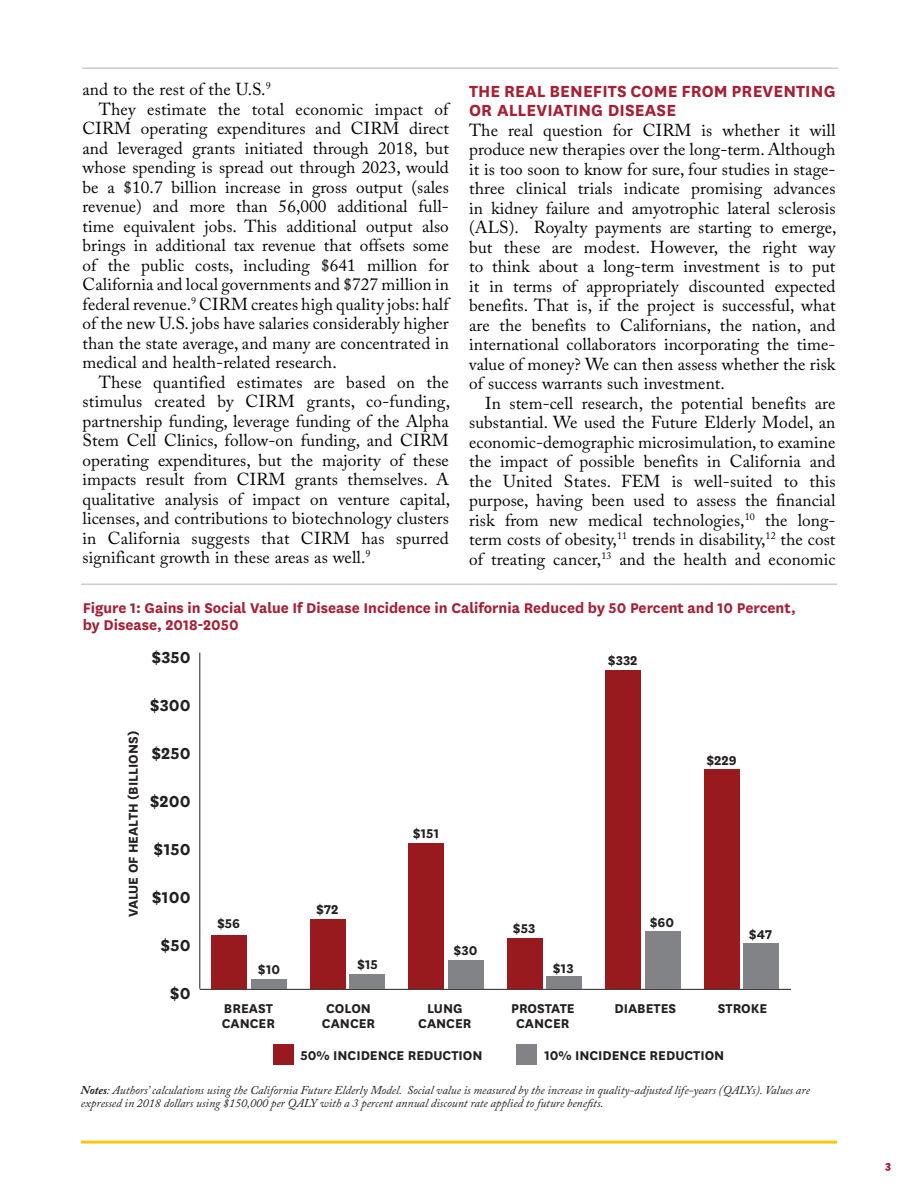
<style>
.page{position:relative;width:918px;height:1188px;background:#fff}
.page>*{position:absolute;margin:0;border:0;box-sizing:border-box;transform-origin:0 0}
.Body{font:700 18.9px/19.5px "National";letter-spacing:.005em;color:#a62035}
.t1{font:700 18.6px "National";color:#231f20}
.Body-2{font:17.25px/19.5px "Adobe Caslon Pro";letter-spacing:.005em;color:#040503;text-align:justify}
.t2{font:700 16.5px/16.5px "National";color:#a62035}
.t3{font:700 15px "National";color:#231f20}
.t4{font:700 14.85px/14.9px "National";color:#231f20}
.t5{font:italic 12px/13.5px "Adobe Caslon Pro";color:#231f20}
.t6{font:600 12px "National";color:#a30a34}
.s1{font-weight:700}
</style>
<div class="page">
<hr style="left:81px;top:1141px;width:756px;height:3px;background:#fec50d">
<hr style="left:82px;top:68px;width:756px;height:1px;background:#ceccca">
<hr style="left:81px;top:584px;width:756px;height:1px;background:#ceccca">
<hr style="left:200px;top:989px;width:591px;height:1px;background:#231f20">
<hr style="left:199px;top:653px;width:1px;height:336px;background:#231f20">
<div style="left:251px;top:979px;width:36px;height:10px;background:#818386"></div>
<div style="left:350px;top:974px;width:35px;height:15px;background:#818386"></div>
<div style="left:448px;top:960px;width:36px;height:29px;background:#818386"></div>
<div style="left:547px;top:976px;width:35px;height:13px;background:#818386"></div>
<div style="left:645px;top:931px;width:36px;height:58px;background:#818386"></div>
<div style="left:744px;top:944px;width:35px;height:45px;background:#818386"></div>
<div style="left:212px;top:935px;width:35px;height:54px;background:#991a1e"></div>
<div style="left:310px;top:920px;width:36px;height:69px;background:#991a1e"></div>
<div style="left:409px;top:844px;width:35px;height:145px;background:#991a1e"></div>
<div style="left:507px;top:938px;width:36px;height:51px;background:#991a1e"></div>
<div style="left:606px;top:670px;width:35px;height:319px;background:#991a1e"></div>
<div style="left:704px;top:769px;width:36px;height:220px;background:#991a1e"></div>
<div style="left:273px;top:1045px;width:21px;height:20px;background:#991a1e"></div>
<div style="left:516px;top:1045px;width:20px;height:20px;background:#818386"></div>
<p class="Body-2" style="left:82px;top:79px;width:190px">and to the rest of the U.S.<sup>9</sup></p>
<p class="Body-2" style="left:82px;top:99px;width:368px;text-indent:16px">They estimate the total economic impact of CIRM operating expenditures and CIRM direct and leveraged grants initiated through 2018, but whose spending is spread out through 2023, would be a $10.7 billion increase in gross output (sales revenue) and more than 56,000 additional full&shy;time equivalent jobs. This additional output also brings in additional tax revenue that offsets some of the public costs, including $641 million for California and local governments and $727 million in federal revenue.<sup>9</sup> CIRM creates high quality jobs: half of the new U.S. jobs have salaries considerably higher than the state average, and many are concentrated in medical and health-related research.</p>
<p class="Body-2" style="left:82px;top:372px;width:369px;text-indent:16px">These quantified estimates are based on the stimulus created by CIRM grants, co-funding, partnership funding, leverage funding of the Alpha Stem Cell Clinics, follow-on funding, and CIRM operating expenditures, but the majority of these impacts result from CIRM grants themselves. A qualitative analysis of impact on venture capital, licenses, and contributions to biotechnology clusters in California suggests that CIRM has spurred significant growth in these areas as well.<sup>9</sup></p>
<p class="Body" style="left:469px;top:80px;width:368px">THE REAL BENEFITS COME FROM PREVENTING<br>OR ALLEVIATING DISEASE</p>
<p class="Body-2" style="left:469px;top:120px;width:369px">The real question for CIRM is whether it will produce new therapies over the long-term. Although it is too soon to know for sure, four studies in stage&shy;three clinical trials indicate promising advances in kidney failure and amyotrophic lateral sclerosis (ALS). Royalty payments are starting to emerge, but these are modest. However, the right way to think about a long-term investment is to put it in terms of appropriately discounted expected benefits. That is, if the project is successful, what are the benefits to Californians, the nation, and international collaborators incorporating the time&shy;value of money? We can then assess whether the risk of success warrants such investment.</p>
<p class="Body-2" style="left:469px;top:393px;width:368px;text-indent:16px">In stem-cell research, the potential benefits are substantial. We used the Future Elderly Model, an economic-demographic microsimulation, to examine the impact of possible benefits in California and the United States. FEM is well-suited to this purpose, having been used to assess the financial risk from new medical technologies,<sup>10</sup> the long&shy;term costs of obesity,<sup>11</sup> trends in disability,<sup>12</sup> the cost of treating cancer,<sup>13</sup> and the health and economic</p>
<p class="t2" style="left:83px;top:599px;width:715px">Figure 1: Gains in Social Value If Disease Incidence in California Reduced by 50 Percent and 10 Percent, by Disease, 2018-2050</p>
<p class="t1" style="left:152px;top:644px;width:41px">$350</p>
<p class="t3" style="left:123px;top:917px;width:188px;rotate:-90deg">VALUE OF HEALTH (BILLIONS)</p>
<p class="t1" style="left:150px;top:692px;width:42px">$300</p>
<p class="t1" style="left:151px;top:740px;width:41px">$250</p>
<p class="t1" style="left:150px;top:788px;width:42px">$200</p>
<p class="t1" style="left:154px;top:836px;width:38px">$150</p>
<p class="t1" style="left:152px;top:884px;width:40px">$100</p>
<p class="t1" style="left:161px;top:932px;width:31px">$50</p>
<p class="t1" style="left:170px;top:980px;width:22px">$0</p>
<p class="t4" style="left:217px;top:915px;width:25px">$56</p>
<p class="t4" style="left:258px;top:961px;width:24px">$10</p>
<p class="t4" style="left:316px;top:901px;width:24px">$72</p>
<p class="t4" style="left:357px;top:956px;width:22px">$15</p>
<p class="t4" style="left:413px;top:825px;width:28px">$151</p>
<p class="t4" style="left:454px;top:942px;width:25px">$30</p>
<p class="t4" style="left:608px;top:652px;width:31px">$332</p>
<p class="t4" style="left:706px;top:752px;width:32px">$229</p>
<p class="t4" style="left:513px;top:920px;width:24px">$53</p>
<p class="t4" style="left:553px;top:960px;width:22px">$13</p>
<p class="t4" style="left:650px;top:914px;width:26px">$60</p>
<p class="t4" style="left:749px;top:926px;width:25px">$47</p>
<p class="t4" style="left:222px;top:1000px;width:55px">BREAST<br>CANCER</p>
<p class="t4" style="left:322px;top:1000px;width:55px">COLON<br>CANCER</p>
<p class="t4" style="left:418px;top:1000px;width:55px;text-align:center">LUNG<br>CANCER</p>
<p class="t4" style="left:511px;top:1000px;width:65px;text-align:center">PROSTATE<br>CANCER</p>
<p class="t4" style="left:614px;top:1000px;width:63px">DIABETES</p>
<p class="t4" style="left:718px;top:1000px;width:51px">STROKE</p>
<p class="t4" style="left:301px;top:1047px;width:183px">50% INCIDENCE REDUCTION</p>
<p class="t4" style="left:544px;top:1047px;width:182px">10% INCIDENCE REDUCTION</p>
<p class="t5" style="left:81px;top:1083px;width:730px"><span class="s1">Notes</span>: Authors’ calculations using the California Future Elderly Model. Social value is measured by the increase in quality-adjusted life-years (QALYs). Values are expressed in 2018 dollars using $150,000 per QALY with a 3 percent annual discount rate applied to future benefits.</p>
<p class="t6" style="left:885px;top:1157px;width:7px">3</p>
</div>
